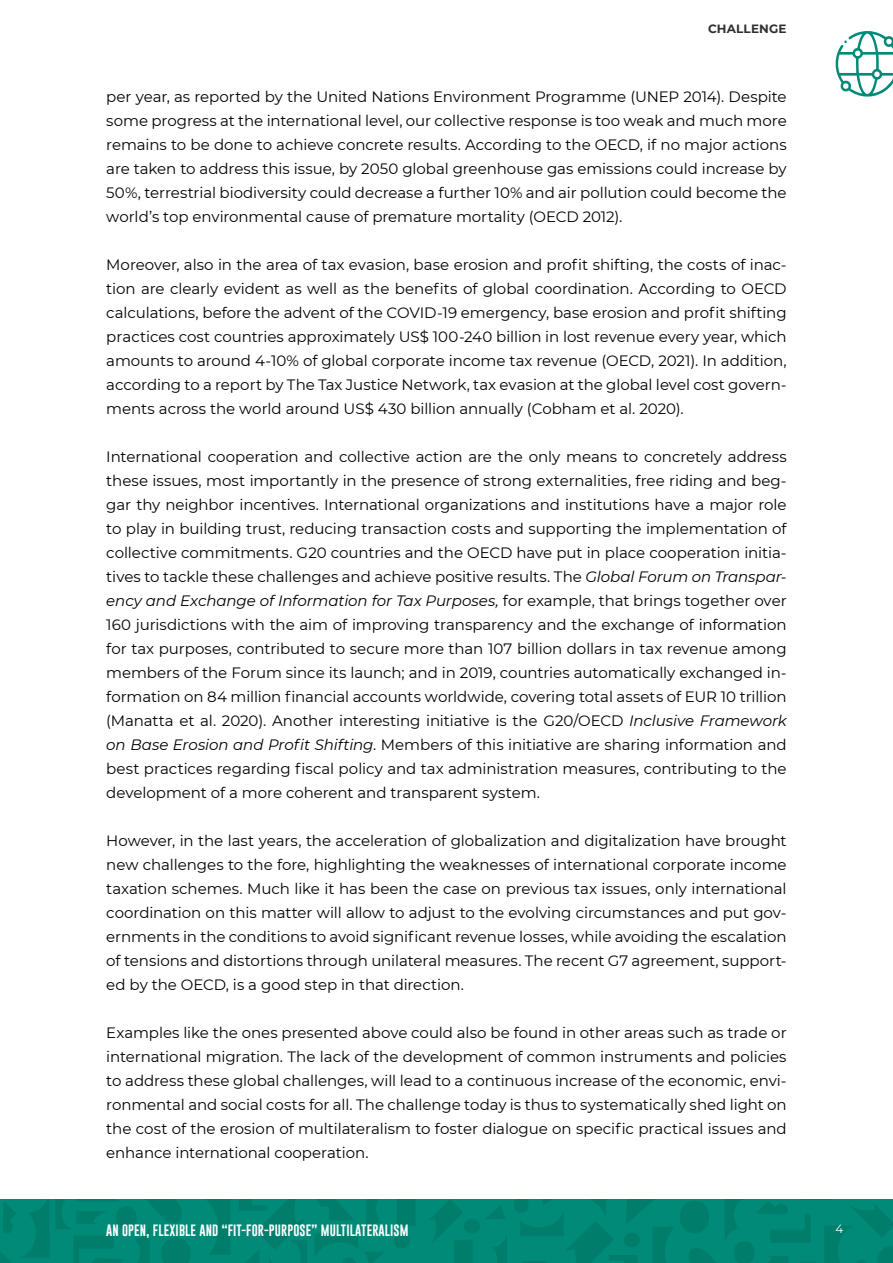
<style>
.page{position:relative;width:893px;height:1263px;background:#fff}
.page>*{position:absolute;margin:0;border:0;box-sizing:border-box;transform-origin:0 0}
.t1{font:15px/24px "Montserrat";letter-spacing:-.005em;color:#000;text-align:justify}
.t2{font:12px "Gobold";letter-spacing:.01em;color:#fff}
.t3{font:700 12px "Montserrat";letter-spacing:.015em;color:#2f302f}
.t4{font:12px "Montserrat";color:#fff}
.s1{font-style:italic}
</style>
<div class="page">
<div style="left:0;top:1199px;width:893px;height:64px;background:#008a78"></div>
<svg style="left:514px;top:1199px;width:379px;height:64px"></svg>
<svg style="left:430px;top:1200px;width:77px;height:63px"></svg>
<svg style="left:0;top:1199px;width:415px;height:64px"></svg>
<svg style="left:835px;top:31px;width:58px;height:66px"></svg>
<p class="t3" style="left:708px;top:20px;width:80px">CHALLENGE</p>
<p class="t1" style="left:106px;top:84px;width:682px">per year, as reported by the United Nations Environment Programme (UNEP 2014). Despite some progress at the international level, our collective response is too weak and much more remains to be done to achieve concrete results. According to the OECD, if no major actions are taken to address this issue, by 2050 global greenhouse gas emissions could increase by 50%, terrestrial biodiversity could decrease a further 10% and air pollution could become the world’s top environmental cause of premature mortality (OECD 2012).</p>
<p class="t1" style="left:106px;top:252px;width:682px">Moreover, also in the area of tax evasion, base erosion and profit shifting, the costs of inac&shy;tion are clearly evident as well as the benefits of global coordination. According to OECD calculations, before the advent of the COVID-19 emergency, base erosion and profit shifting practices cost countries approximately US$ 100-240 billion in lost revenue every year, which amounts to around 4-10% of global corporate income tax revenue (OECD, 2021). In addition, according to a report by The Tax Justice Network, tax evasion at the global level cost govern&shy;ments across the world around US$ 430 billion annually (Cobham et al. 2020).</p>
<p class="t1" style="left:106px;top:444px;width:682px">International cooperation and collective action are the only means to concretely address these issues, most importantly in the presence of strong externalities, free riding and beg&shy;gar thy neighbor incentives. International organizations and institutions have a major role to play in building trust, reducing transaction costs and supporting the implementation of collective commitments. G20 countries and the OECD have put in place cooperation initia&shy;tives to tackle these challenges and achieve positive results. The <span class="s1">Global Forum on Transpar&shy;ency and Exchange of Information for Tax Purposes,</span> for example, that brings together over 160 jurisdictions with the aim of improving transparency and the exchange of information for tax purposes, contributed to secure more than 107 billion dollars in tax revenue among members of the Forum since its launch; and in 2019, countries automatically exchanged in&shy;formation on 84 million financial accounts worldwide, covering total assets of EUR 10 trillion (Manatta et al. 2020). Another interesting initiative is the G20/OECD <span class="s1">Inclusive Framework on Base Erosion and Profit Shifting</span>. Members of this initiative are sharing information and best practices regarding fiscal policy and tax administration measures, contributing to the development of a more coherent and transparent system.</p>
<p class="t1" style="left:106px;top:828px;width:682px">However, in the last years, the acceleration of globalization and digitalization have brought new challenges to the fore, highlighting the weaknesses of international corporate income taxation schemes. Much like it has been the case on previous tax issues, only international coordination on this matter will allow to adjust to the evolving circumstances and put gov&shy;ernments in the conditions to avoid significant revenue losses, while avoiding the escalation of tensions and distortions through unilateral measures. The recent G7 agreement, support&shy;ed by the OECD, is a good step in that direction.</p>
<p class="t1" style="left:106px;top:1020px;width:682px">Examples like the ones presented above could also be found in other areas such as trade or international migration. The lack of the development of common instruments and policies to address these global challenges, will lead to a continuous increase of the economic, envi&shy;ronmental and social costs for all. The challenge today is thus to systematically shed light on the cost of the erosion of multilateralism to foster dialogue on specific practical issues and enhance international cooperation.</p>
<p class="t2" style="left:106px;top:1223px;width:304px">AN OPEN, FLEXIBLE AND “FIT-FOR-PURPOSE” MULTILATERALISM</p>
<p class="t4" style="left:836px;top:1221px;width:9px">4</p>
</div>
